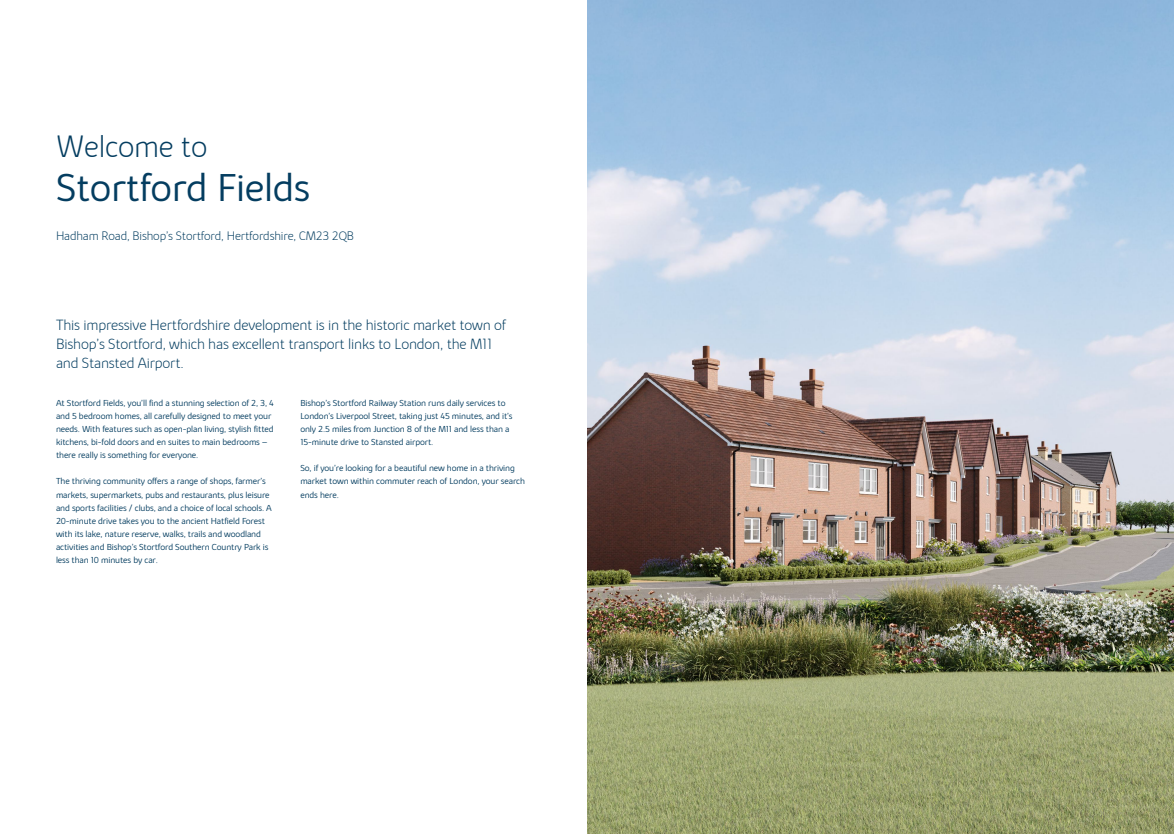
<style>
.page{position:relative;width:1174px;height:834px;background:#fff}
.page>*{position:absolute;margin:0;border:0;box-sizing:border-box;transform-origin:0 0}
.Text___Main_header{font:300 40.1px "Bovis Sans";letter-spacing:-.01em;color:#043d60}
.Text___Main_header-2{font:200 31.2px "Bovis Sans";letter-spacing:-.01em;color:#043d60}
.Sub_title{font:200 15px "Bovis Sans";letter-spacing:-.01em;color:#043d60}
.Text___Main_header-3{font:200 12.5px "Bovis Sans";letter-spacing:-.01em;color:#043d60}
.Education_for_everyo{font:300 9px "Bovis Sans";letter-spacing:-.01em;color:#043d60}
</style>
<div class="page">
<img style="left:587px;top:0;width:587px;height:833px">
<p class="Text___Main_header-2" style="left:56px;top:129px;width:153px">Welcome to</p>
<p class="Text___Main_header" style="left:56px;top:164px;width:256px">Stortford Fields</p>
<p class="Text___Main_header-3" style="left:56px;top:229px;width:299px">Hadham Road, Bishop’s Stortford, Hertfordshire, CM23 2QB</p>
<p class="Sub_title" style="left:56px;top:316px;width:451px">This impressive Hertfordshire development is in the historic market town of</p>
<p class="Sub_title" style="left:56px;top:335px;width:437px">Bishop’s Stortford, which has excellent transport links to London, the M11</p>
<p class="Sub_title" style="left:56px;top:354px;width:129px">and Stansted Airport.</p>
<p class="Education_for_everyo" style="left:56px;top:397px;width:219px">At Stortford Fields, you’ll find a stunning selection of 2, 3, 4</p>
<p class="Education_for_everyo" style="left:56px;top:410px;width:217px">and 5 bedroom homes, all carefully designed to meet your</p>
<p class="Education_for_everyo" style="left:56px;top:424px;width:219px">needs. With features such as open-plan living, stylish fitted</p>
<p class="Education_for_everyo" style="left:56px;top:437px;width:213px">kitchens, bi-fold doors and en suites to main bedrooms –</p>
<p class="Education_for_everyo" style="left:56px;top:450px;width:144px">there really is something for everyone.</p>
<p class="Education_for_everyo" style="left:56px;top:476px;width:211px">The thriving community offers a range of shops, farmer’s</p>
<p class="Education_for_everyo" style="left:56px;top:489px;width:215px">markets, supermarkets, pubs and restaurants, plus leisure</p>
<p class="Education_for_everyo" style="left:56px;top:502px;width:217px">and sports facilities / clubs, and a choice of local schools. A</p>
<p class="Education_for_everyo" style="left:56px;top:515px;width:210px">20-minute drive takes you to the ancient Hatfield Forest</p>
<p class="Education_for_everyo" style="left:56px;top:528px;width:206px">with its lake, nature reserve, walks, trails and woodland</p>
<p class="Education_for_everyo" style="left:56px;top:541px;width:214px">activities and Bishop’s Stortford Southern Country Park is</p>
<p class="Education_for_everyo" style="left:56px;top:554px;width:103px">less than 10 minutes by car.</p>
<p class="Education_for_everyo" style="left:300px;top:397px;width:207px">Bishop’s Stortford Railway Station runs daily services to</p>
<p class="Education_for_everyo" style="left:300px;top:410px;width:214px">London’s Liverpool Street, taking just 45 minutes, and it’s</p>
<p class="Education_for_everyo" style="left:300px;top:424px;width:211px">only 2.5 miles from Junction 8 of the M11 and less than a</p>
<p class="Education_for_everyo" style="left:300px;top:437px;width:134px">15-minute drive to Stansted airport.</p>
<p class="Education_for_everyo" style="left:300px;top:463px;width:216px">So, if you’re looking for a beautiful new home in a thriving</p>
<p class="Education_for_everyo" style="left:300px;top:476px;width:226px">market town within commuter reach of London, your search</p>
<p class="Education_for_everyo" style="left:300px;top:489px;width:40px">ends here.</p>
</div>
